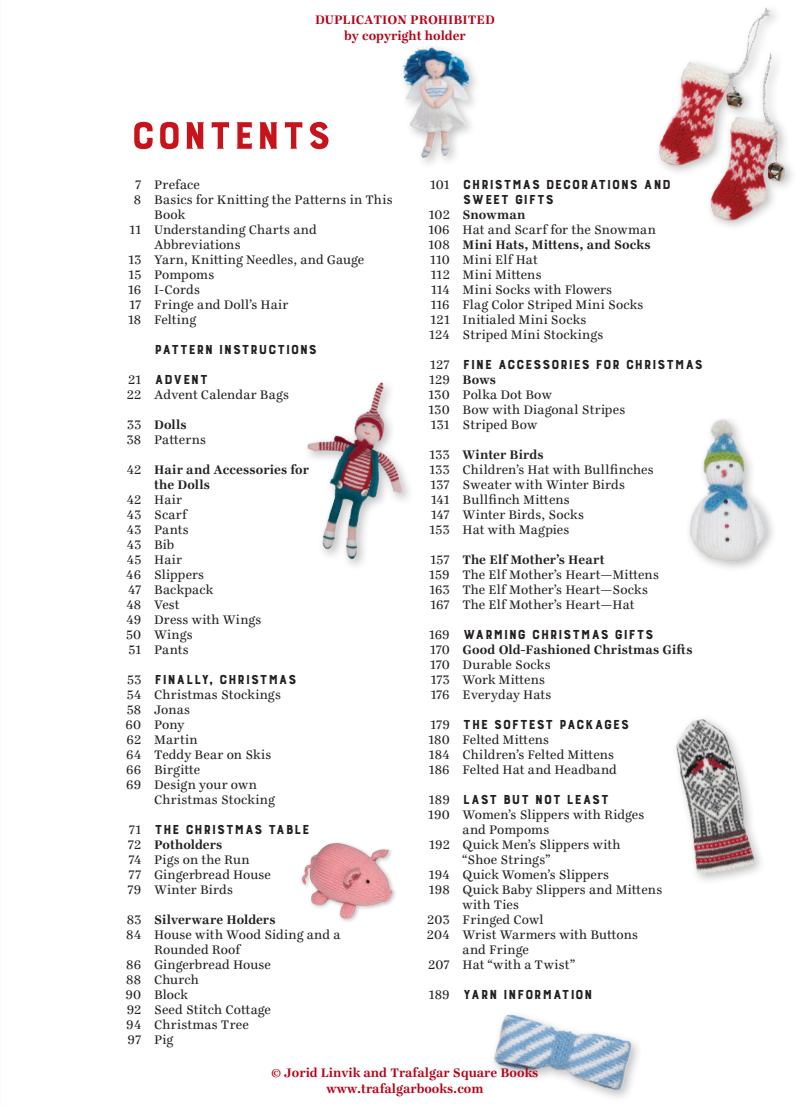
<style>
.page{position:relative;width:810px;height:1107px;background:#fff}
.page>*{position:absolute;margin:0;border:0;box-sizing:border-box;transform-origin:0 0}
.t1{font:50.25px "Burford Base";letter-spacing:-.01em;color:#c8131b}
.t2{font:17.1px/30px "Burford Base";color:#231f20}
.t3{font:13.5px/15px "Ingeborg";letter-spacing:.01em;color:#231f20}
.t4{font:700 13.5px/16.2px "Ingeborg";color:#b80017;text-align:center}
.t5{font:700 13.5px/15px "Ingeborg";letter-spacing:.01em;color:#231f20}
.t6{font:13.5px "Ingeborg";letter-spacing:.03em;color:#231f20}
.s1{font-family:"Ingeborg";font-size:13.5px}
.s2{font-weight:700}
.s3{font-weight:400}
</style>
<div class="page">
<hr style="left:0;top:0;width:1px;height:1107px;background:#fbfaf5">
<img style="left:676px;top:718px;width:85px;height:163px">
<img style="left:307px;top:382px;width:102px;height:184px">
<img style="left:402px;top:47px;width:74px;height:117px">
<img style="left:301px;top:842px;width:95px;height:80px">
<img style="left:689px;top:419px;width:84px;height:149px">
<img style="left:493px;top:1014px;width:145px;height:84px">
<img style="left:658px;top:7px;width:134px;height:220px">
<p class="t4" style="left:315px;top:11px;width:181px">DUPLICATION PROHIBITED by copyright holder</p>
<h1 class="t1" style="left:130px;top:109px;width:203px">contents</h1>
<p class="t3" style="left:135px;top:177px;width:66px">7 Preface</p>
<p class="t3" style="left:134px;top:192px;width:260px">8 Basics for Knitting the Patterns in This</p>
<p class="t3" style="left:154px;top:207px;width:33px">Book</p>
<p class="t3" style="left:130px;top:222px;width:188px">11 Understanding Charts and</p>
<p class="t3" style="left:154px;top:237px;width:88px">Abbreviations</p>
<p class="t3" style="left:128px;top:252px;width:238px">13 Yarn, Knitting Needles, and Gauge</p>
<p class="t3" style="left:128px;top:267px;width:87px">15 Pompoms</p>
<p class="t3" style="left:128px;top:282px;width:73px">16 I-Cords</p>
<p class="t3" style="left:130px;top:297px;width:160px">17 Fringe and Doll’s Hair</p>
<p class="t3" style="left:128px;top:312px;width:70px">18 Felting</p>
<p class="t2" style="left:128px;top:334px;width:190px;text-indent:26px">PATTERN INSTRUCTIONS<br><span class="s1">21</span> Advent</p>
<p class="t3" style="left:127px;top:387px;width:164px">22 Advent Calendar Bags</p>
<p class="t3" style="left:127px;top:417px;width:81px">33 <span class="s2">Dolls<br></span>38 Patterns</p>
<p class="t5" style="left:154px;top:462px;width:156px;text-indent:-27px"><span class="s3">42</span> Hair and Accessories for the Dolls</p>
<p class="t3" style="left:126px;top:492px;width:137px">42 Hair<br>43 Scarf<br>43 Pants<br>43 Bib<br>45 Hair<br>46 Slippers<br>47 Backpack<br>48 Vest<br>49 Dress with Wings<br>50 Wings<br>51 Pants</p>
<p class="t2" style="left:127px;top:664px;width:171px"><span class="s1">53</span> FINALLY, CHRISTMAS</p>
<p class="t3" style="left:126px;top:687px;width:157px">54 Christmas Stockings<br>58 Jonas<br>60 Pony<br>62 Martin<br>64 Teddy Bear on Skis<br>66 Birgitte<br>69 Design your own</p>
<p class="t3" style="left:154px;top:792px;width:122px">Christmas Stocking</p>
<p class="t2" style="left:129px;top:814px;width:183px"><span class="s1">71</span> THE CHRISTMAS TABLE</p>
<p class="t3" style="left:128px;top:837px;width:145px">72 <span class="s2">Potholders<br></span>74 Pigs on the Run<br>77 Gingerbread House<br>79 Winter Birds</p>
<p class="t5" style="left:127px;top:912px;width:150px"><span class="s3">83</span> Silverware Holders</p>
<p class="t3" style="left:126px;top:927px;width:216px">84 House with Wood Siding and a</p>
<p class="t3" style="left:154px;top:942px;width:89px">Rounded Roof</p>
<p class="t3" style="left:126px;top:957px;width:146px">86 Gingerbread House</p>
<p class="t3" style="left:126px;top:972px;width:74px">88 Church</p>
<p class="t3" style="left:126px;top:987px;width:64px">90 Block</p>
<p class="t3" style="left:127px;top:1002px;width:146px">92 Seed Stitch Cottage</p>
<p class="t3" style="left:126px;top:1017px;width:124px">94 Christmas Tree</p>
<p class="t3" style="left:127px;top:1032px;width:48px">97 Pig</p>
<p class="t2" style="left:463px;top:177px;width:210px;line-height:15px;text-indent:-32px"><span class="s1">101</span> CHRISTMAS DECORATIONS AND<br>SWEET GIFTS</p>
<p class="t3" style="left:428px;top:207px;width:229px">102 <span class="s2">Snowman<br></span>106 Hat and Scarf for the Snowman<br>108 <span class="s2">Mini Hats, Mittens, and Socks<br></span>110 Mini Elf Hat<br>112 Mini Mittens<br>114 Mini Socks with Flowers<br>116 Flag Color Striped Mini Socks<br>121 Initialed Mini Socks<br>124 Striped Mini Stockings</p>
<p class="t2" style="left:430px;top:349px;width:274px"><span class="s1">127</span> FINE ACCESSORIES FOR CHRISTMAS</p>
<p class="t3" style="left:429px;top:372px;width:198px">129 <span class="s2">Bows<br></span>130 Polka Dot Bow<br>130 Bow with Diagonal Stripes<br>131 Striped Bow</p>
<p class="t3" style="left:430px;top:447px;width:226px">133 <span class="s2">Winter Birds<br></span>133 Children’s Hat with Bullfinches<br>137 Sweater with Winter Birds<br>141 Bullfinch Mittens<br>147 Winter Birds, Socks<br>153 Hat with Magpies</p>
<p class="t3" style="left:429px;top:552px;width:231px">157 <span class="s2">The Elf Mother’s Heart<br></span>159 The Elf Mother’s Heart—Mittens<br>163 The Elf Mother’s Heart—Socks<br>167 The Elf Mother’s Heart—Hat</p>
<p class="t2" style="left:429px;top:619px;width:226px"><span class="s1">169</span> WARMING CHRISTMAS GIFTS</p>
<p class="t3" style="left:430px;top:642px;width:264px">170 <span class="s2">Good Old-Fashioned Christmas Gifts<br></span>170 Durable Socks<br>173 Work Mittens<br>176 Everyday Hats</p>
<p class="t2" style="left:430px;top:709px;width:200px"><span class="s1">179</span> THE SOFTEST PACKAGES</p>
<p class="t3" style="left:428px;top:732px;width:190px">180 Felted Mittens<br>184 Children’s Felted Mittens<br>186 Felted Hat and Headband</p>
<p class="t2" style="left:429px;top:784px;width:182px"><span class="s1">189</span> LAST BUT NOT LEAST</p>
<p class="t3" style="left:428px;top:807px;width:218px">190 Women’s Slippers with Ridges</p>
<p class="t3" style="left:463px;top:822px;width:88px">and Pompoms</p>
<p class="t3" style="left:429px;top:837px;width:193px">192 Quick Men’s Slippers with</p>
<p class="t3" style="left:463px;top:852px;width:89px">“Shoe Strings”</p>
<p class="t3" style="left:429px;top:867px;width:182px">194 Quick Women’s Slippers</p>
<p class="t3" style="left:429px;top:882px;width:235px">198 Quick Baby Slippers and Mittens</p>
<p class="t3" style="left:463px;top:897px;width:58px">with Ties</p>
<p class="t3" style="left:427px;top:912px;width:118px">203 Fringed Cowl</p>
<p class="t3" style="left:427px;top:927px;width:213px">204 Wrist Warmers with Buttons</p>
<p class="t3" style="left:463px;top:942px;width:68px">and Fringe</p>
<p class="t6" style="left:428px;top:956px;width:148px">207 Hat “with a Twist”</p>
<p class="t2" style="left:429px;top:979px;width:165px"><span class="s1">189</span> YARN INFORMATION</p>
<p class="t4" style="left:271px;top:1065px;width:269px">© Jorid Linvik and Trafalgar Square Books www.trafalgarbooks.com</p>
</div>
